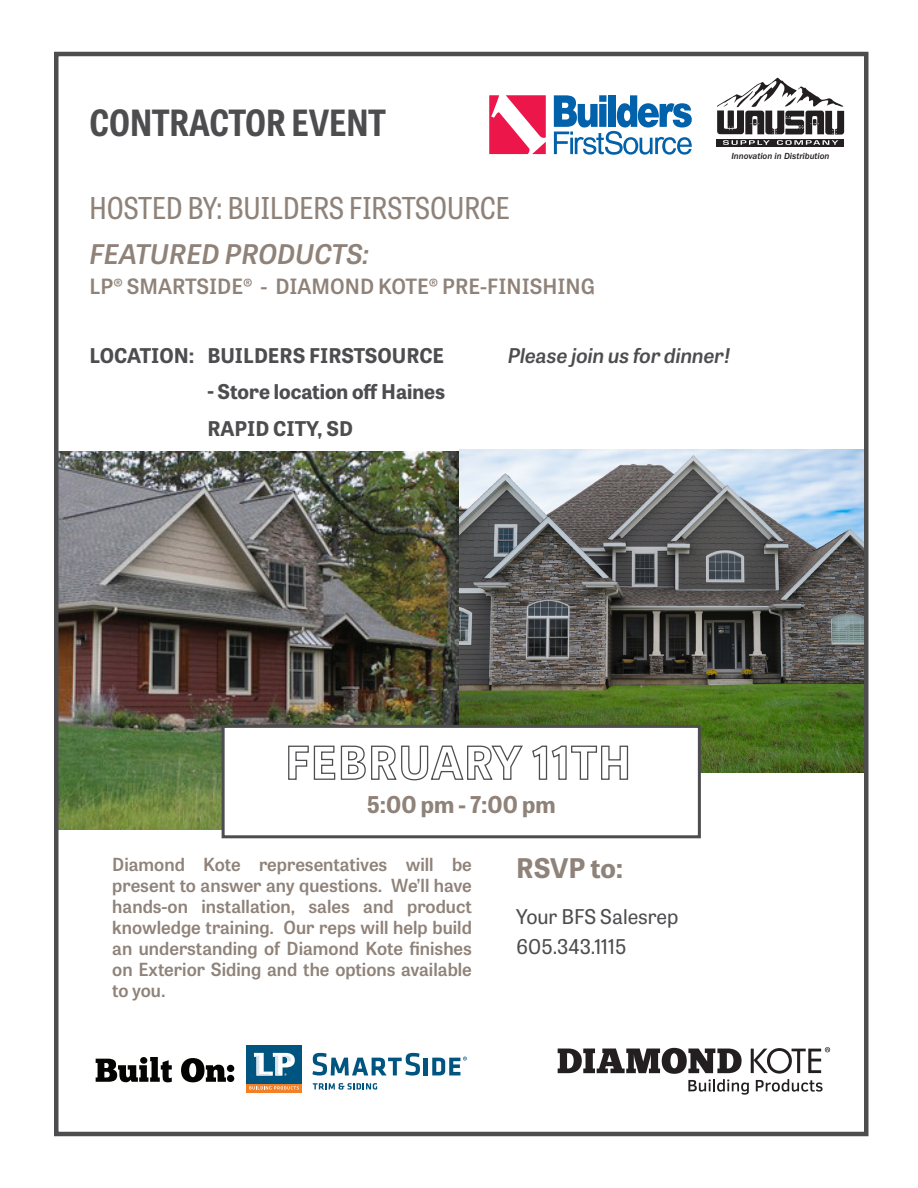
<style>
.page{position:relative;width:918px;height:1188px;background:#fff}
.page>*{position:absolute;margin:0;border:0;box-sizing:border-box;transform-origin:0 0}
.t1{font:700 semi-condensed 36px "Tablet Gothic";color:#4d4c4f}
.t2{font:semi-condensed 30px "Tablet Gothic";color:#8f8279}
.t3{font:italic 600 27px "Tablet Gothic";color:#8f8279}
.t4{font:700 27px "Tablet Gothic";letter-spacing:-.005em;color:#8f8279}
.t5{font:700 23.1px "Tablet Gothic";color:#8f8279}
.t6{font:600 21px "Tablet Gothic";color:#8f8279}
.t7{font:700 20.25px "Tablet Gothic";color:#4d4c4f}
.t8{font:20.25px "Tablet Gothic";color:#4d4c4f}
.t9{font:italic 600 20.25px "Tablet Gothic";color:#4d4c4f}
.t10{font:600 18px/21px "Tablet Gothic";color:#8f8279;text-align:justify}
.t11{font:italic 500 9.15px "Franklin Gothic";color:#231f20}
</style>
<div class="page">
<img style="left:59px;top:451px;width:400px;height:379px">
<div style="left:717px;top:139px;width:127px;height:7px;background:#231f20"></div>
<svg style="left:717px;top:78px;width:127px;height:67px"></svg>
<div style="left:54px;top:52px;width:814px;height:1084px;border:4px solid #4d4c4f"></div>
<img style="left:459px;top:450px;width:405px;height:322px">
<svg style="left:558px;top:1047px;width:272px;height:48px"></svg>
<div style="left:246px;top:1083px;width:56px;height:10px;background:#f48026"></div>
<svg style="left:249px;top:1086px;width:50px;height:4px"></svg>
<div style="left:246px;top:1045px;width:56px;height:38px;background:#005480"></div>
<svg style="left:254px;top:1053px;width:41px;height:23px"></svg>
<svg style="left:312px;top:1053px;width:108px;height:23px"></svg>
<hr style="left:424px;top:1058px;width:4px;height:17px;background:#005480">
<svg style="left:432px;top:1057px;width:35px;height:18px"></svg>
<svg style="left:313px;top:1083px;width:64px;height:7px"></svg>
<svg style="left:96px;top:1057px;width:76px;height:25px"></svg>
<svg style="left:181px;top:1058px;width:53px;height:24px"></svg>
<div style="left:222px;top:725px;width:479px;height:113px;background:#fff;border:3px solid #4d4c4f"></div>
<svg style="left:288px;top:745px;width:235px;height:36px"></svg>
<svg style="left:532px;top:745px;width:97px;height:35px"></svg>
<svg style="left:489px;top:95px;width:57px;height:59px"></svg>
<svg style="left:554px;top:95px;width:138px;height:60px"></svg>
<p class="t1" style="left:90px;top:98px;width:298px">CONTRACTOR EVENT</p>
<p class="t2" style="left:90px;top:187px;width:422px">HOSTED BY: BUILDERS FIRSTSOURCE</p>
<p class="t3" style="left:90px;top:233px;width:281px">FEATURED PRODUCTS:</p>
<p class="t6" style="left:90px;top:271px;width:507px">LP® SMARTSIDE® - DIAMOND KOTE® PRE-FINISHING</p>
<p class="t11" style="left:731px;top:150px;width:100px">Innovation in Distribution</p>
<p class="t7" style="left:207px;top:341px;width:238px">BUILDERS FIRSTSOURCE</p>
<p class="t7" style="left:207px;top:378px;width:239px">- Store location off Haines</p>
<p class="t7" style="left:207px;top:414px;width:147px">RAPID CITY, SD</p>
<p class="t7" style="left:90px;top:341px;width:107px">LOCATION:</p>
<p class="t9" style="left:508px;top:340px;width:224px">Please join us for dinner!</p>
<p class="t5" style="left:367px;top:788px;width:190px">5:00 pm - 7:00 pm</p>
<p class="t10" style="left:112px;top:853px;width:361px">Diamond Kote representatives will be present to answer any questions. We’ll have hands-on installation, sales and product knowledge training. Our reps will help build an understanding of Diamond Kote finishes on Exterior Siding and the options available to you.</p>
<p class="t4" style="left:516px;top:849px;width:109px">RSVP to:</p>
<p class="t8" style="left:516px;top:903px;width:164px">Your BFS Salesrep</p>
<p class="t8" style="left:516px;top:933px;width:112px">605.343.1115</p>
</div>
